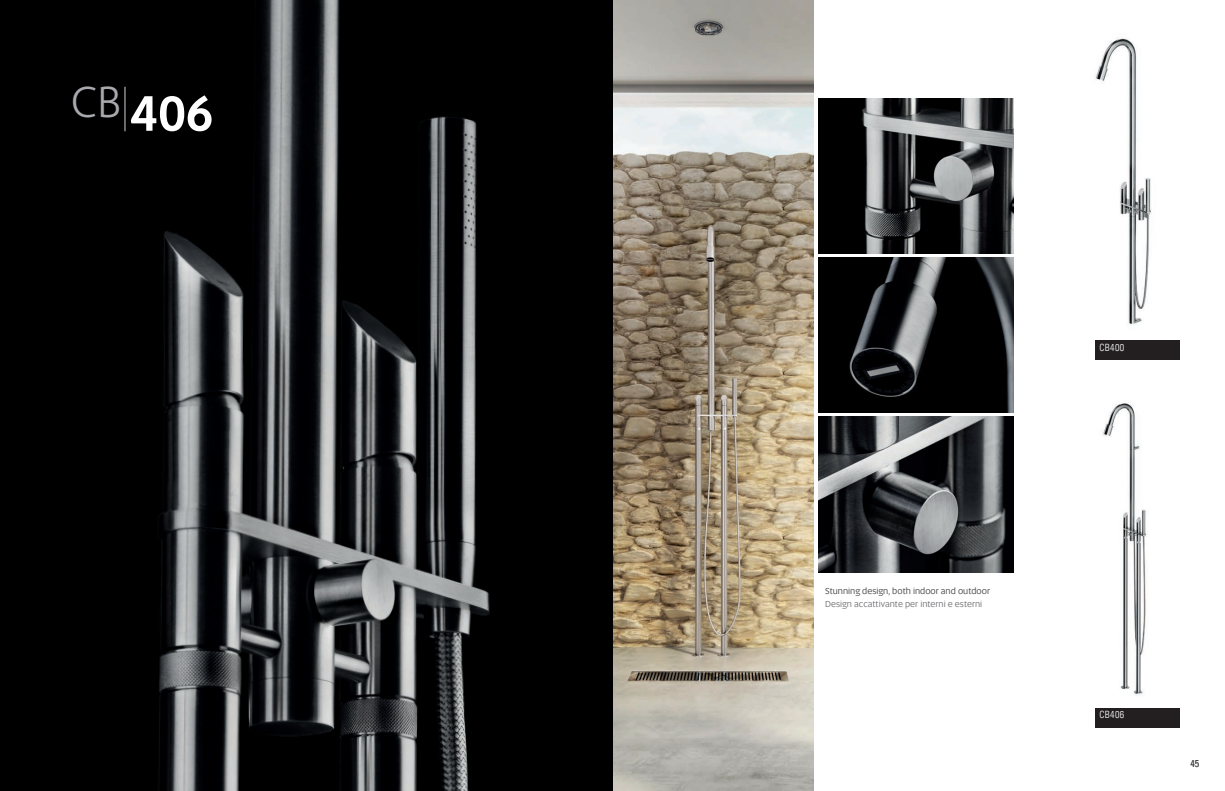
<style>
.page{position:relative;width:1225px;height:791px;background:#fff}
.page>*{position:absolute;margin:0;border:0;box-sizing:border-box;transform-origin:0 0}
.t1{font:700 50px "Corisande";color:#fff}
.t2{font:300 condensed 10px "Univers LT";letter-spacing:.04em;color:#fff}
.t3{font:condensed 10px "Univers LT";color:#231f20}
.t4{font:9px "Altis";color:#6c6d70}
.t5{font:9px "Altis";color:#3e3e3f}
</style>
<div class="page">
<div style="left:1095px;top:341px;width:84px;height:19px;background:#231f20"></div>
<img style="left:612px;top:0;width:202px;height:791px">
<img style="left:818px;top:258px;width:195px;height:154px">
<img style="left:818px;top:99px;width:196px;height:155px">
<img style="left:818px;top:417px;width:196px;height:155px">
<img style="left:1095px;top:37px;width:56px;height:288px">
<img style="left:1102px;top:403px;width:44px;height:293px">
<div style="left:1095px;top:708px;width:84px;height:19px;background:#231f20"></div>
<svg style="left:0;top:0;width:612px;height:791px;background:#1a1b1c"></svg>
<hr style="left:124px;top:87px;width:1px;height:44px;background:#d1d2d4">
<p class="t1" style="left:71px;top:85px;width:144px"><sup>CB</sup> 406</p>
<p class="t5" style="left:825px;top:585px;width:166px">Stunning design, both indoor and outdoor</p>
<p class="t4" style="left:825px;top:598px;width:158px">Design accattivante per interni e esterni</p>
<p class="t2" style="left:1099px;top:342px;width:26px">CB400</p>
<p class="t2" style="left:1099px;top:709px;width:26px">CB406</p>
<p class="t3" style="left:1190px;top:757px;width:10px">45</p>
</div>
